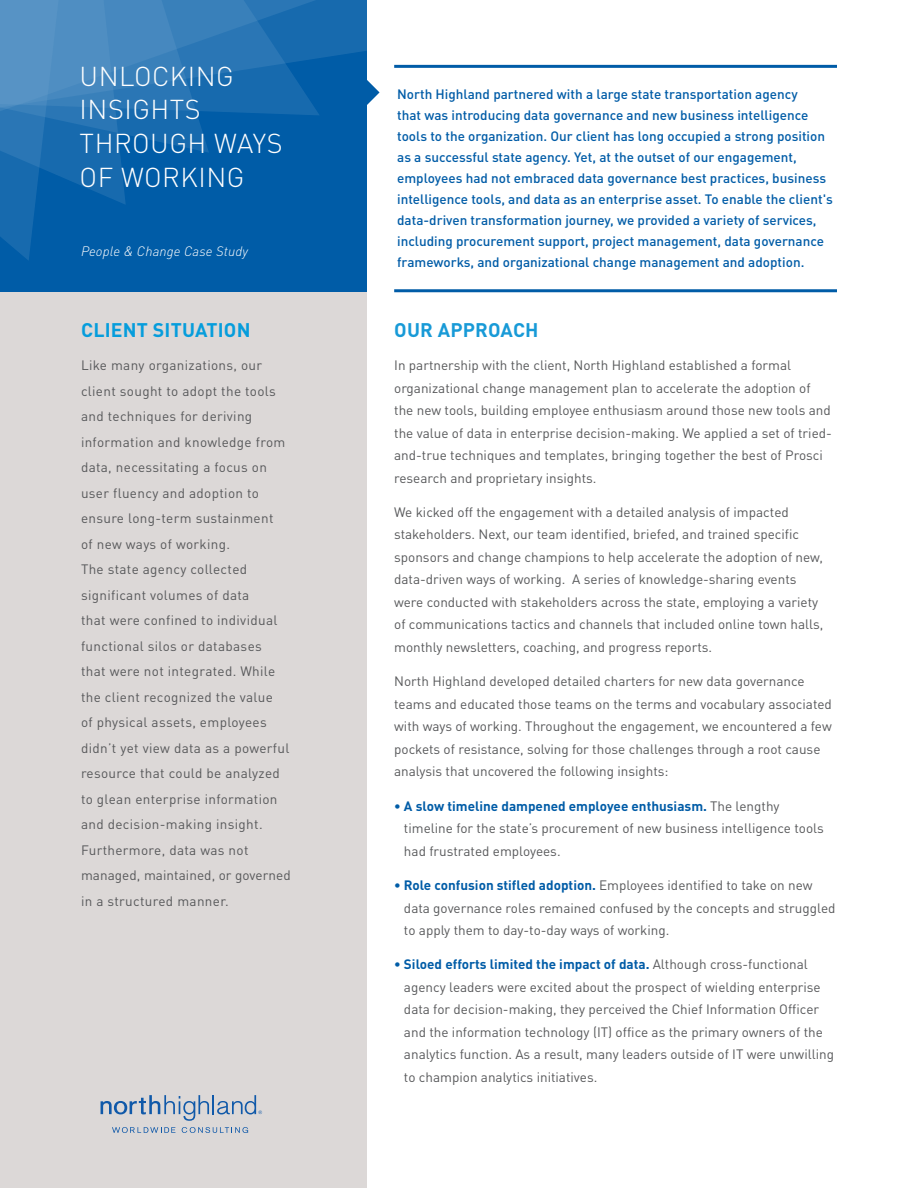
<style>
.page{position:relative;width:918px;height:1188px;background:#fff}
.page>*{position:absolute;margin:0;border:0;box-sizing:border-box;transform-origin:0 0}
.Body{font:300 27px/33.9px "DIN Pro";letter-spacing:.02em;color:#fff}
.t1{font:700 19.5px "DIN Pro";letter-spacing:.01em;color:#069ddc}
.t2{font:700 19.5px "DIN Pro";letter-spacing:.01em;color:#189ad7}
.body{font:13.5px/22.5px "DIN Pro";color:#57585a}
.body-2{font:13.5px/25.5px "DIN Pro";letter-spacing:.025em;color:#57585a}
.t3{font:500 13.5px/21px "DIN Pro";color:#005ca7}
.t4{font:italic 300 13.5px "DIN Pro";letter-spacing:.01em;color:#fff}
.s1{font-weight:700;color:#005ca7}
</style>
<div class="page">
<div style="left:0;top:0;width:367px;height:292px;background:#005ca7"></div>
<svg style="left:0;top:0;width:367px;height:260px"></svg>
<div style="left:0;top:292px;width:367px;height:896px;background:#dcd8d7"></div>
<svg style="left:101px;top:1095px;width:161px;height:26px"></svg>
<svg style="left:112px;top:1127px;width:63px;height:6px"></svg>
<svg style="left:182px;top:1127px;width:66px;height:6px"></svg>
<svg style="left:352px;top:79px;width:28px;height:27px"></svg>
<hr style="left:394px;top:65px;width:443px;height:3px;background:#005ca7">
<hr style="left:394px;top:289px;width:443px;height:3px;background:#005ca7">
<p class="Body" style="left:80px;top:57px;width:205px">UNLOCKING<br>INSIGHTS<br>THROUGH WAYS<br>OF WORKING</p>
<p class="t4" style="left:81px;top:241px;width:169px">People &amp; Change Case Study</p>
<p class="t3" style="left:397px;top:82px;width:437px">North Highland partnered with a large state transportation agency<br>that was introducing data governance and new business intelligence tools to the organization. Our client has long occupied a strong position as a successful state agency. Yet, at the outset of our engagement, employees had not embraced data governance best practices, business intelligence tools, and data as an enterprise asset. To enable the client's data-driven transformation journey, we provided a variety of services, including procurement support, project management, data governance frameworks, and organizational change management and adoption.</p>
<p class="t1" style="left:81px;top:314px;width:171px">CLIENT SITUATION</p>
<p class="t2" style="left:394px;top:314px;width:146px">OUR APPROACH</p>
<p class="body-2" style="left:81px;top:351px;width:211px">Like many organizations, our client sought to adopt the tools and techniques for deriving information and knowledge from data, necessitating a focus on user fluency and adoption to ensure long-term sustainment<br>of new ways of working.<br>The state agency collected significant volumes of data<br>that were confined to individual functional silos or databases<br>that were not integrated. While the client recognized the value<br>of physical assets, employees didn’t yet view data as a powerful resource that could be analyzed to glean enterprise information and decision-making insight.<br>Furthermore, data was not managed, maintained, or governed in a structured manner.</p>
<p class="body" style="left:394px;top:353px;width:439px">In partnership with the client, North Highland established a formal organizational change management plan to accelerate the adoption of the new tools, building employee enthusiasm around those new tools and the value of data in enterprise decision-making. We applied a set of tried&shy;and-true techniques and templates, bringing together the best of Prosci research and proprietary insights.</p>
<p class="body" style="left:394px;top:500px;width:431px">We kicked off the engagement with a detailed analysis of impacted stakeholders. Next, our team identified, briefed, and trained specific sponsors and change champions to help accelerate the adoption of new, data-driven ways of working. A series of knowledge-sharing events were conducted with stakeholders across the state, employing a variety of communications tactics and channels that included online town halls, monthly newsletters, coaching, and progress reports.</p>
<p class="body" style="left:394px;top:669px;width:439px">North Highland developed detailed charters for new data governance teams and educated those teams on the terms and vocabulary associated with ways of working. Throughout the engagement, we encountered a few pockets of resistance, solving for those challenges through a root cause analysis that uncovered the following insights:</p>
<p class="body" style="left:404px;top:793px;width:421px;text-indent:-10px"><span class="s1">• A slow timeline dampened employee enthusiasm.</span> The lengthy timeline for the state’s procurement of new business intelligence tools had frustrated employees.</p>
<p class="body" style="left:404px;top:873px;width:433px;text-indent:-10px"><span class="s1">• Role confusion stifled adoption.</span> Employees identified to take on new data governance roles remained confused by the concepts and struggled to apply them to day-to-day ways of working.</p>
<p class="body" style="left:404px;top:952px;width:432px;text-indent:-10px"><span class="s1">• Siloed efforts limited the impact of data.</span> Although cross-functional agency leaders were excited about the prospect of wielding enterprise data for decision-making, they perceived the Chief Information Officer and the information technology (IT) office as the primary owners of the analytics function. As a result, many leaders outside of IT were unwilling to champion analytics initiatives.</p>
</div>
